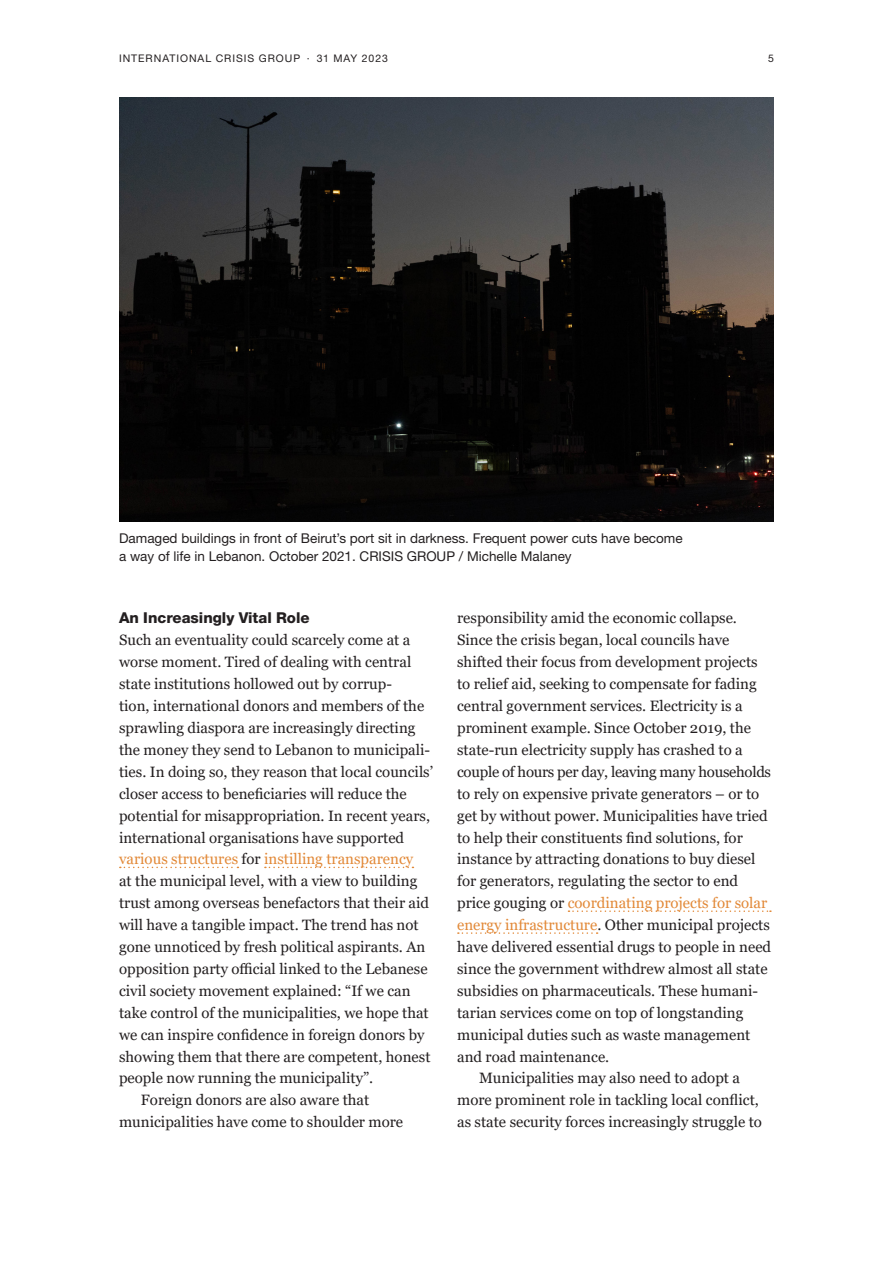
<style>
.page{position:relative;width:893px;height:1263px;background:#fff}
.page>*{position:absolute;margin:0;border:0;box-sizing:border-box;transform-origin:0 0}
.body_text{font:15px/21.9px "Georgia";color:#231f20}
.body_text_no_indent{font:15px/21.9px "Georgia";color:#231f20}
._1-col_subtitle{font:800 15px "Helvetica Neue LT Pro";color:#231f20}
.t1{font:13.5px/18px "Helvetica Neue LT Pro";color:#231f20}
.t2{font:10.5px "Helvetica Neue LT Pro";letter-spacing:.09em;color:#231f20}
.s1{color:#e28938}
</style>
<div class="page">
<svg style="left:120px;top:867px;width:118px;height:1px"></svg>
<svg style="left:265px;top:867px;width:148px;height:1px"></svg>
<svg style="left:568px;top:910px;width:203px;height:2px"></svg>
<svg style="left:458px;top:932px;width:140px;height:2px"></svg>
<img style="left:119px;top:98px;width:655px;height:424px">
<p class="t2" style="left:119px;top:51px;width:270px">INTERNATIONAL CRISIS GROUP · 31 MAY 2023</p>
<p class="t2" style="left:768px;top:51px;width:7px">5</p>
<p class="t1" style="left:119px;top:529px;width:565px">Damaged buildings in front of Beirut’s port sit in darkness. Frequent power cuts have become a way of life in Lebanon. October 2021. CRISIS GROUP / Michelle Malaney</p>
<p class="_1-col_subtitle" style="left:119px;top:609px;width:192px">An Increasingly Vital Role</p>
<p class="body_text_no_indent" style="left:119px;top:629px;width:316px">Such an eventuality could scarcely come at a worse moment. Tired of dealing with central state institutions hollowed out by corrup-<br>tion, international donors and members of the sprawling diaspora are increasingly directing the money they send to Lebanon to municipali&shy;ties. In doing so, they reason that local councils’ closer access to beneficiaries will reduce the potential for misappropriation. In recent years, international organisations have supported <span class="s1">various structures</span> for <span class="s1">instilling transparency<br></span>at the municipal level, with a view to building trust among overseas benefactors that their aid will have a tangible impact. The trend has not gone unnoticed by fresh political aspirants. An opposition party official linked to the Lebanese civil society movement explained: “If we can take control of the municipalities, we hope that we can inspire confidence in foreign donors by showing them that there are competent, honest people now running the municipality”.</p>
<p class="body_text" style="left:119px;top:1089px;width:286px;text-indent:22px">Foreign donors are also aware that municipalities have come to shoulder more</p>
<p class="body_text" style="left:457px;top:608px;width:316px">responsibility amid the economic collapse.<br>Since the crisis began, local councils have shifted their focus from development projects to relief aid, seeking to compensate for fading central government services. Electricity is a prominent example. Since October 2019, the state-run electricity supply has crashed to a couple of hours per day, leaving many households to rely on expensive private generators – or to get by without power. Municipalities have tried to help their constituents find solutions, for instance by attracting donations to buy diesel for generators, regulating the sector to end price gouging or <span class="s1">coordinating projects for solar energy infrastructure</span>. Other municipal projects have delivered essential drugs to people in need since the government withdrew almost all state subsidies on pharmaceuticals. These humani&shy;tarian services come on top of longstanding municipal duties such as waste management and road maintenance.</p>
<p class="body_text" style="left:457px;top:1067px;width:306px;text-align:center">Municipalities may also need to adopt a<br>more prominent role in tackling local conflict, as state security forces increasingly struggle to</p>
</div>
